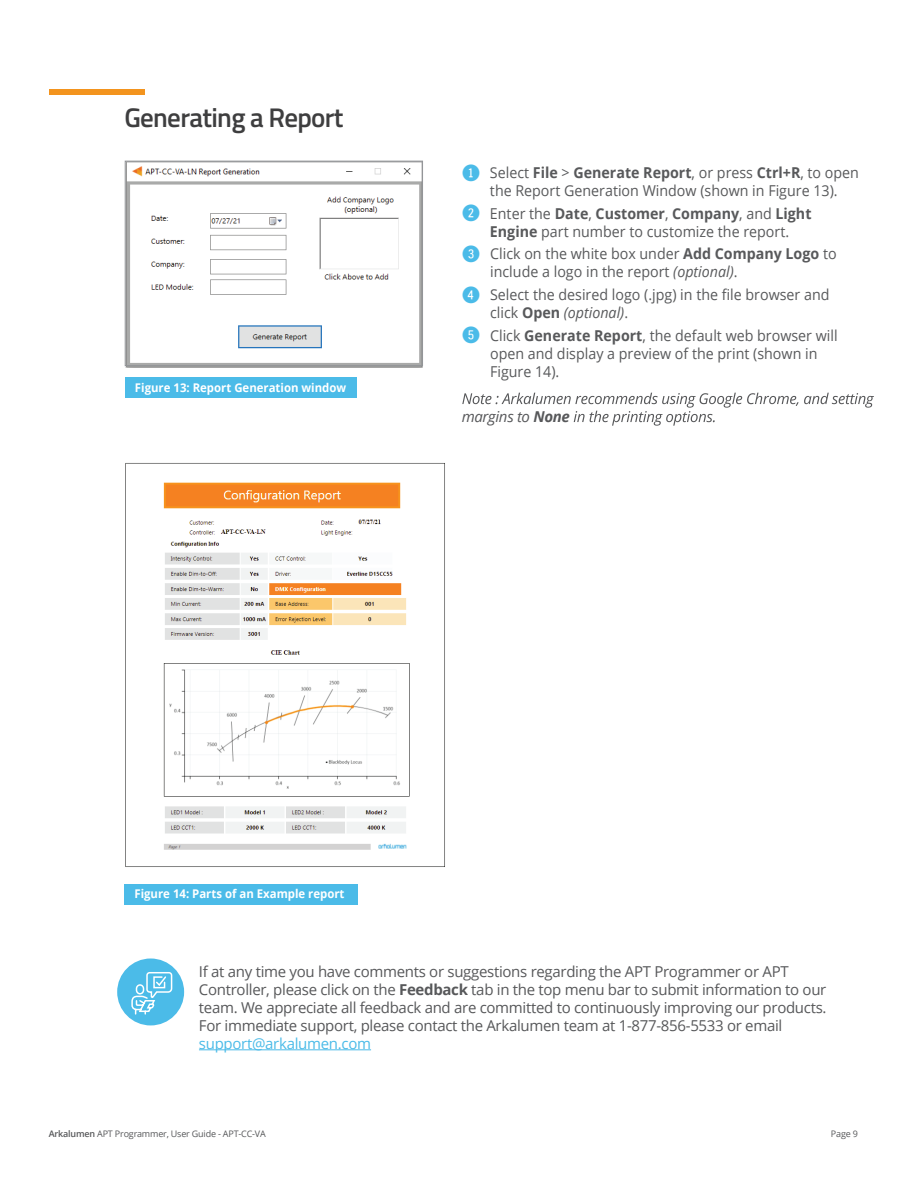
<style>
.page{position:relative;width:918px;height:1188px;background:#fff}
.page>*{position:absolute;margin:0;border:0;box-sizing:border-box;transform-origin:0 0}
.t1{font:600 27px "Titillium Web";letter-spacing:-.025em;color:#3e3e3f}
.t2{font:22.5px/40.7px "Fyra Numeric Circle Closed";color:#4bbbe8;text-align:justify}
.t3{font:15px/18px "Open Sans";color:#58595b;scale:.95 1}
.t4{font:15px/18px "Open Sans";letter-spacing:-.02em;color:#57585a}
.t5{font:15px "Open Sans";letter-spacing:-.02em;color:#4bbbe8}
.t6{font:italic 15px "Open Sans";letter-spacing:-.02em;color:#57585a}
.t7{font:700 12px "Open Sans";color:#fff;scale:.95 1}
.t8{font:9px "Open Sans";letter-spacing:-.02em;color:#57585a}
.s1{font-weight:700}
.s2{font-style:italic}
.s3{font-weight:600}
</style>
<div class="page">
<div style="left:49px;top:89px;width:96px;height:6px;background:#f3941e"></div>
<div style="left:125px;top:378px;width:231px;height:20px;background:#4bbbe8"></div>
<svg style="left:462px;top:393px;width:412px;height:33px"></svg>
<div style="left:124px;top:884px;width:233px;height:21px;background:#4bbbe8"></div>
<hr style="left:199px;top:1049px;width:172px;height:1px;background:#4bbbe8">
<div style="left:117px;top:959px;width:67px;height:66px;background:#4bbbe8;border-radius:50%"></div>
<svg style="left:131px;top:972px;width:42px;height:43px"></svg>
<img style="left:125px;top:166px;width:298px;height:201px">
<div style="left:125px;top:161px;width:298px;height:205px;border:1px solid #939598"></div>
<img style="left:125px;top:463px;width:320px;height:404px">
<h1 class="t1" style="left:124px;top:98px;width:221px">Generating a Report</h1>
<p class="t7" style="left:135px;top:379px;width:224px">Figure 13: Report Generation window</p>
<h2 class="t2" style="left:462px;top:153px;width:20px">1<br>2<br>3<br>4<br>5</h2>
<p class="t3" style="left:490px;top:163px;width:390px">Select <span class="s1">File</span> &gt; <span class="s1">Generate Report</span>, or press <span class="s1">Ctrl+R</span>, to open the Report Generation Window (shown in Figure 13).</p>
<p class="t3" style="left:490px;top:204px;width:340px">Enter the <span class="s1">Date</span>, <span class="s1">Customer</span>, <span class="s1">Company</span>, and <span class="s1">Light<br>Engine</span> part number to customize the report.</p>
<p class="t3" style="left:490px;top:244px;width:366px">Click on the white box under <span class="s1">Add Company Logo</span> to include a logo in the report <span class="s2">(optional)</span>.</p>
<p class="t3" style="left:490px;top:285px;width:359px">Select the desired logo (.jpg) in the file browser and click <span class="s1">Open</span> <span class="s2">(optional)</span>.</p>
<p class="t3" style="left:490px;top:326px;width:367px">Click <span class="s1">Generate Report</span>, the default web browser will open and display a preview of the print (shown in<br>Figure 14).</p>
<p class="t6" style="left:462px;top:406px;width:110px">margins to <span class="s1">None</span></p>
<p class="t7" style="left:134px;top:885px;width:223px">Figure 14: Parts of an Example report</p>
<p class="t4" style="left:199px;top:962px;width:629px">If at any time you have comments or suggestions regarding the APT Programmer or APT Controller, please click on the <span class="s1">Feedback</span> tab in the top menu bar to submit information to our team. We appreciate all feedback and are committed to continuously improving our products.<br>For immediate support, please contact the Arkalumen team at 1-877-856-5533 or email</p>
<p class="t5" style="left:199px;top:1033px;width:174px">support@arkalumen.com</p>
<p class="t8" style="left:49px;top:1127px;width:219px"><span class="s3">Arkalumen</span> APT Programmer, User Guide - APT-CC-VA</p>
<p class="t8" style="left:831px;top:1127px;width:29px">Page 9</p>
</div>
